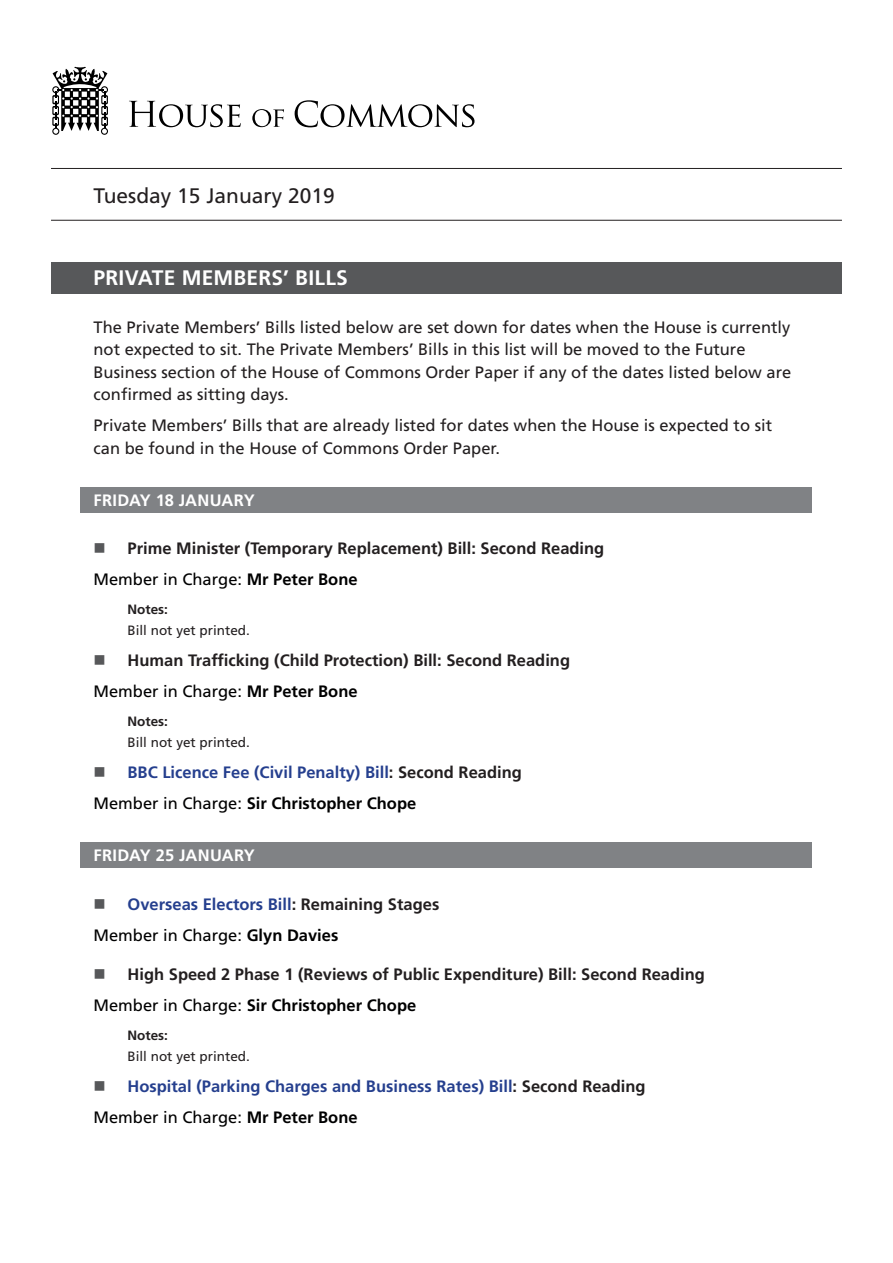
<style>
.page{position:relative;width:893px;height:1263px;background:#fff}
.page>*{position:absolute;margin:0;border:0;box-sizing:border-box;transform-origin:0 0}
.t1{font:21px "Frutiger LT Std";color:#231f20}
.t2{font:700 21px "Frutiger LT Std";letter-spacing:.01em;color:#fff}
.t3{font:16.5px/22.5px "Frutiger LT Std";color:#231f20}
.t4{font:700 16.5px/31px "Frutiger LT Std";color:#231f20}
.t5{font:700 16.5px/31px "Frutiger LT Std";color:#253f8e}
.t6{font:700 16.5px "Frutiger LT Std";letter-spacing:.01em;color:#fff}
.t7{font:13.5px "Frutiger LT Std";color:#231f20}
.t8{font:700 13.5px "Frutiger LT Std";color:#231f20}
.s1{font-weight:400;color:#000001}
.s2{color:#000001}
.s3{color:#231f20}
</style>
<div class="page">
<hr style="left:51px;top:168px;width:791px;height:1px;background:#231f20">
<hr style="left:51px;top:220px;width:791px;height:1px;background:#231f20">
<div style="left:51px;top:262px;width:791px;height:31px;background:#57585a"></div>
<div style="left:81px;top:487px;width:731px;height:25px;background:#808285"></div>
<div style="left:81px;top:843px;width:731px;height:25px;background:#808285"></div>
<svg style="left:52px;top:67px;width:56px;height:68px"></svg>
<svg style="left:129px;top:101px;width:112px;height:26px"></svg>
<svg style="left:252px;top:109px;width:32px;height:18px"></svg>
<svg style="left:295px;top:100px;width:179px;height:27px"></svg>
<p class="t1" style="left:94px;top:183px;width:243px">Tuesday 15 January 2019</p>
<p class="t2" style="left:94px;top:265px;width:256px">PRIVATE MEMBERS’ BILLS</p>
<p class="t3" style="left:94px;top:316px;width:699px">The Private Members’ Bills listed below are set down for dates when the House is currently not expected to sit. The Private Members’ Bills in this list will be moved to the Future Business section of the House of Commons Order Paper if any of the dates listed below are confirmed as sitting days.</p>
<p class="t3" style="left:94px;top:414px;width:680px">Private Members’ Bills that are already listed for dates when the House is expected to sit can be found in the House of Commons Order Paper.</p>
<p class="t6" style="left:94px;top:491px;width:163px">FRIDAY 18 JANUARY</p>
<p class="t4" style="left:94px;top:533px;width:512px;text-indent:34px">Prime Minister (Temporary Replacement) Bill: Second Reading<br><span class="s1">Member in Charge:</span> <span class="s2">Mr Peter Bone</span></p>
<p class="t8" style="left:128px;top:602px;width:42px">Notes:</p>
<p class="t7" style="left:128px;top:623px;width:124px">Bill not yet printed.</p>
<p class="t4" style="left:94px;top:645px;width:478px;text-indent:34px">Human Trafficking (Child Protection) Bill: Second Reading<br><span class="s1">Member in Charge:</span> <span class="s2">Mr Peter Bone</span></p>
<p class="t8" style="left:128px;top:714px;width:42px">Notes:</p>
<p class="t7" style="left:128px;top:735px;width:124px">Bill not yet printed.</p>
<p class="t5" style="left:94px;top:757px;width:430px;text-indent:34px">BBC Licence Fee (Civil Penalty) Bill<span class="s3">: Second Reading<br></span><span class="s1">Member in Charge:</span> <span class="s2">Sir Christopher Chope</span></p>
<p class="t6" style="left:94px;top:846px;width:163px">FRIDAY 25 JANUARY</p>
<p class="t5" style="left:94px;top:888px;width:347px;text-indent:34px">Overseas Electors Bill<span class="s3">: Remaining Stages<br></span><span class="s1">Member in Charge:</span> <span class="s2">Glyn Davies</span></p>
<p class="t4" style="left:94px;top:959px;width:613px;text-indent:34px">High Speed 2 Phase 1 (Reviews of Public Expenditure) Bill: Second Reading<br><span class="s1">Member in Charge:</span> <span class="s2">Sir Christopher Chope</span></p>
<p class="t8" style="left:128px;top:1027px;width:42px">Notes:</p>
<p class="t7" style="left:128px;top:1048px;width:124px">Bill not yet printed.</p>
<p class="t5" style="left:94px;top:1071px;width:554px;text-indent:34px">Hospital (Parking Charges and Business Rates) Bill<span class="s3">: Second Reading<br></span><span class="s1">Member in Charge:</span> <span class="s2">Mr Peter Bone</span></p>
</div>
